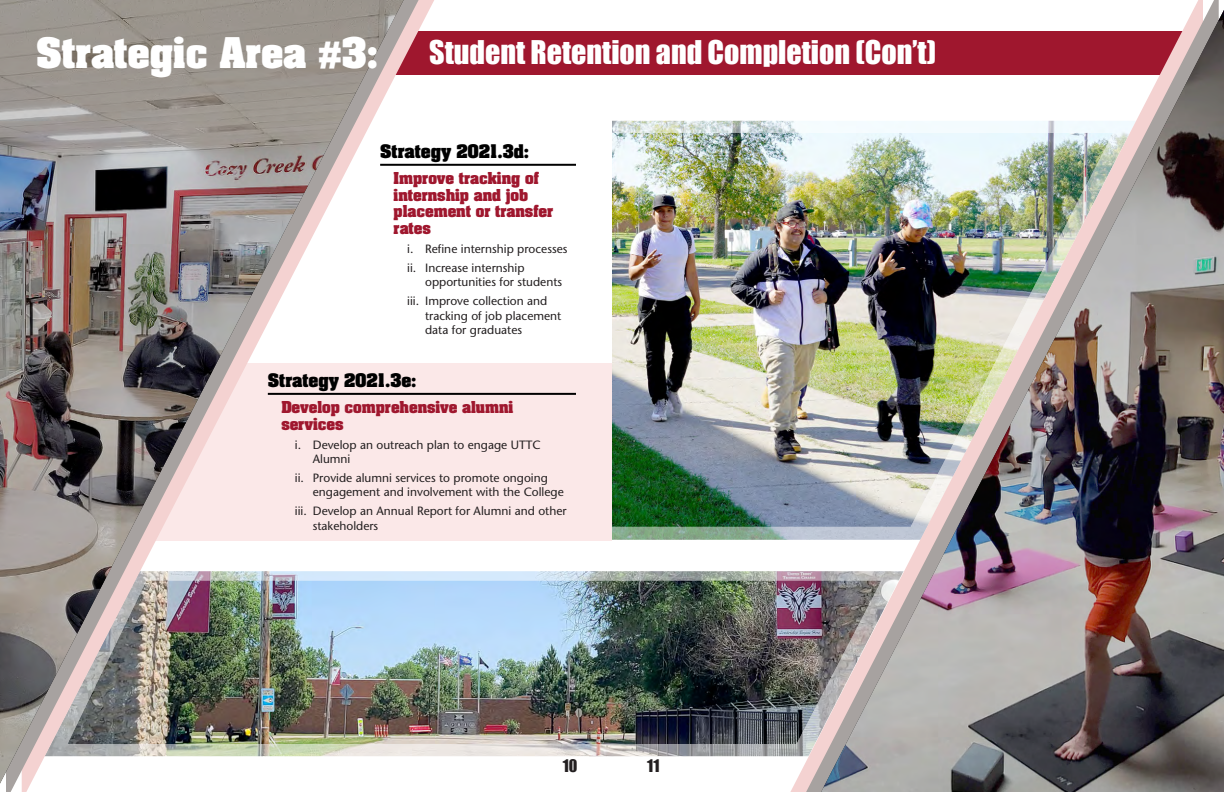
<style>
.page{position:relative;width:1224px;height:792px;background:#fff}
.page>*{position:absolute;margin:0;border:0;box-sizing:border-box;transform-origin:0 0}
.Strategic_Plan{font:700 36px "Aachen";color:#fff}
.plan_title{font:30px "Impact";color:#fff}
._2021_title{font:700 16px "Aachen";color:#000}
.t1{font:16px "Impact";color:#231f20}
.strategy_title{font:700 14px/16.8px "Aachen";color:#9f172e}
.roman_text{font:12px/14.4px "ATC Onyx";color:#231f20}
.s1{font-family:"Arial";font-weight:900}
</style>
<div class="page">
<div style="left:331px;top:31px;width:893px;height:44px;background:#9f172e"></div>
<img style="left:434px;top:571px;width:356px;height:185px">
<img style="left:612px;top:121px;width:178px;height:419px">
<div style="left:48px;top:364px;width:564px;height:177px;background:#fbe8e8"></div>
<img style="left:0;top:0;width:404px;height:784px">
<img style="left:821px;top:10px;width:403px;height:782px">
<hr style="left:380px;top:164px;width:196px;height:2px;background:#000">
<hr style="left:268px;top:393px;width:308px;height:2px;background:#000">
<img style="left:612px;top:133px;width:501px;height:394px">
<img style="left:67px;top:581px;width:815px;height:163px">
<p class="Strategic_Plan" style="left:36px;top:25px;width:344px">Strategic Area <span class="s1">#</span>3:</p>
<p class="plan_title" style="left:429px;top:29px;width:508px">Student Retention and Completion (Con’t)</p>
<p class="_2021_title" style="left:380px;top:139px;width:151px">Strategy 2021.3d:</p>
<p class="strategy_title" style="left:394px;top:169px;width:161px">Improve tracking of internship and job placement or transfer rates</p>
<p class="roman_text" style="left:407px;top:242px;width:162px">i. Refine internship processes</p>
<p class="roman_text" style="left:425px;top:261px;width:139px;text-indent:-18px">ii. Increase internship opportunities for students</p>
<p class="roman_text" style="left:425px;top:294px;width:138px;text-indent:-18px">iii. Improve collection and tracking of job placement data for graduates</p>
<p class="_2021_title" style="left:268px;top:368px;width:150px">Strategy 2021.3e:</p>
<p class="strategy_title" style="left:281px;top:398px;width:233px">Develop comprehensive alumni services</p>
<p class="roman_text" style="left:313px;top:437px;width:229px;text-indent:-18px">i. Develop an outreach plan to engage UTTC<br>Alumni</p>
<p class="roman_text" style="left:313px;top:470px;width:252px;text-indent:-18px">ii. Provide alumni services to promote ongoing engagement and involvement with the College</p>
<p class="roman_text" style="left:313px;top:504px;width:255px;text-indent:-18px">iii. Develop an Annual Report for Alumni and other stakeholders</p>
<h3 class="t1" style="left:563px;top:753px;width:16px">10</h3>
<h3 class="t1" style="left:647px;top:753px;width:14px">11</h3>
</div>
